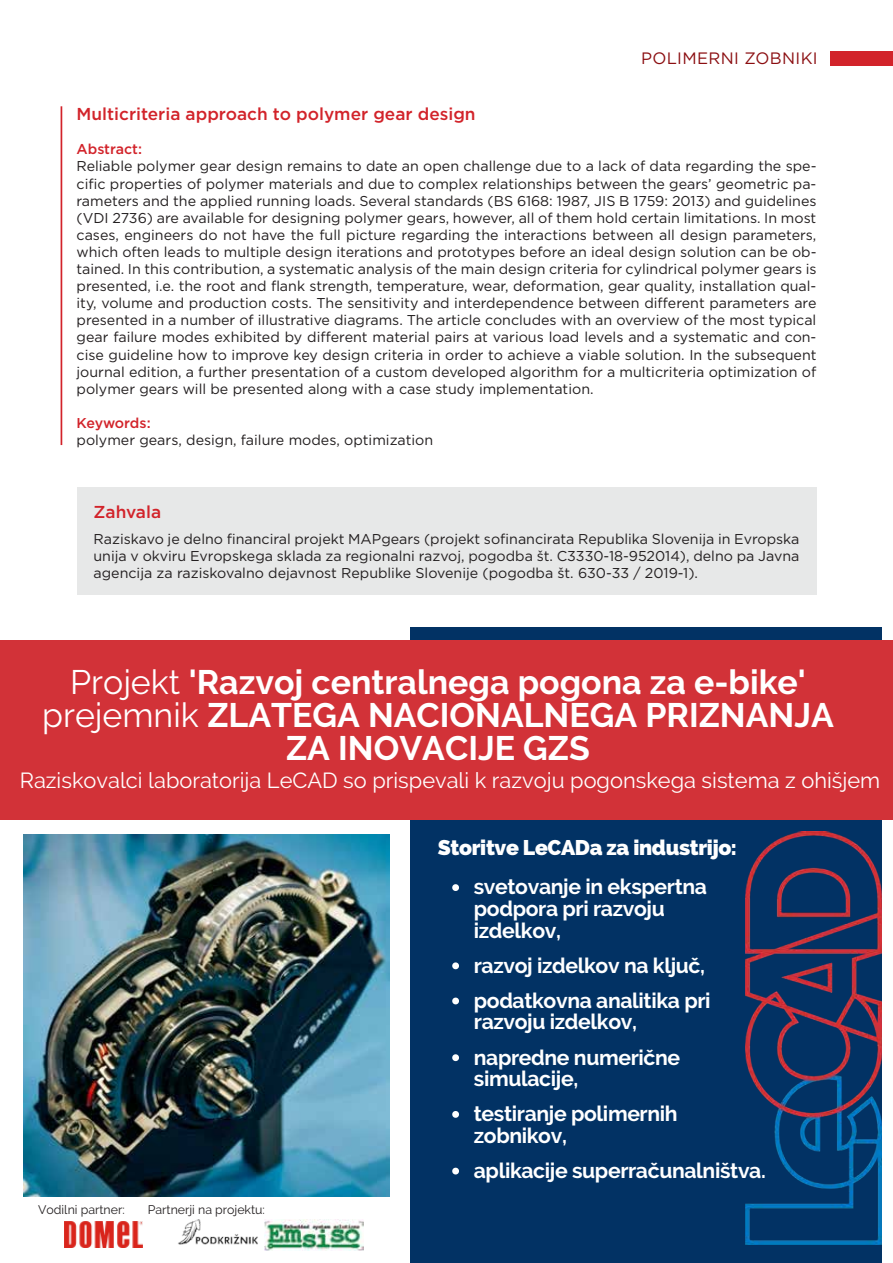
<style>
.page{position:relative;width:893px;height:1263px;background:#fff}
.page>*{position:absolute;margin:0;border:0;box-sizing:border-box;transform-origin:0 0}
.t1{font:700 33.9px/32.8px "Raleway";color:#fff;text-align:center}
.t2{font:21.75px "Raleway";color:#fff}
.t3{font:700 21.15px/35.1px "Raleway";letter-spacing:-.015em;color:#fff}
.t4{font:800 21.15px "Raleway";letter-spacing:-.015em;color:#fff}
.t5{font:500 17.25px "Gotham";color:#d2232a}
.t6{font:16.5px "Gotham";letter-spacing:.02em;color:#8b0e11}
.t7{font:14.25px/17.1px "Gotham";color:#231f20;text-align:justify}
.t8{font:500 14.25px "Gotham";letter-spacing:-.005em;color:#d2232a}
.t9{font:12.3px "Raleway";color:#231f20}
.s1{font-weight:400}
</style>
<div class="page">
<div style="left:831px;top:51px;width:62px;height:14px;background:#d2232a"></div>
<hr style="left:61px;top:106px;width:1px;height:339px;background:#d2232a">
<div style="left:77px;top:488px;width:739px;height:107px;background:#e7e8e8"></div>
<div style="left:410px;top:627px;width:472px;height:636px;background:#023264"></div>
<img style="left:746px;top:832px;width:136px;height:413px">
<img style="left:23px;top:835px;width:366px;height:362px">
<div style="left:0;top:640px;width:893px;height:179px;background:#d23238"></div>
<img style="left:178px;top:1219px;width:87px;height:29px">
<img style="left:64px;top:1222px;width:78px;height:26px">
<img style="left:265px;top:1219px;width:99px;height:31px">
<svg style="left:452px;top:884px;width:7px;height:7px"></svg>
<svg style="left:452px;top:962px;width:7px;height:7px"></svg>
<svg style="left:452px;top:997px;width:7px;height:7px"></svg>
<svg style="left:452px;top:1054px;width:7px;height:7px"></svg>
<svg style="left:452px;top:1111px;width:7px;height:7px"></svg>
<svg style="left:452px;top:1168px;width:7px;height:6px"></svg>
<p class="t6" style="left:641px;top:48px;width:178px">POLIMERNI ZOBNIKI</p>
<p class="t5" style="left:77px;top:103px;width:401px">Multicriteria approach to polymer gear design</p>
<p class="t8" style="left:77px;top:140px;width:67px">Abstract:</p>
<p class="t7" style="left:77px;top:158px;width:741px">Reliable polymer gear design remains to date an open challenge due to a lack of data regarding the spe&shy;cific properties of polymer materials and due to complex relationships between the gears’ geometric pa&shy;rameters and the applied running loads. Several standards (BS 6168: 1987, JIS B 1759: 2013) and guidelines (VDI 2736) are available for designing polymer gears, however, all of them hold certain limitations. In most cases, engineers do not have the full picture regarding the interactions between all design parameters, which often leads to multiple design iterations and prototypes before an ideal design solution can be ob&shy;tained. In this contribution, a systematic analysis of the main design criteria for cylindrical polymer gears is presented, i.e. the root and flank strength, temperature, wear, deformation, gear quality, installation qual&shy;ity, volume and production costs. The sensitivity and interdependence between different parameters are presented in a number of illustrative diagrams. The article concludes with an overview of the most typical gear failure modes exhibited by different material pairs at various load levels and a systematic and con&shy;cise guideline how to improve key design criteria in order to achieve a viable solution. In the subsequent journal edition, a further presentation of a custom developed algorithm for a multicriteria optimization of polymer gears will be presented along with a case study implementation.</p>
<p class="t8" style="left:77px;top:414px;width:76px">Keywords:</p>
<p class="t7" style="left:77px;top:431px;width:358px">polymer gears, design, failure modes, optimization</p>
<p class="t5" style="left:94px;top:501px;width:69px">Zahvala</p>
<p class="t7" style="left:94px;top:530px;width:707px">Raziskavo je delno financiral projekt MAPgears (projekt sofinancirata Republika Slovenija in Evropska unija v okviru Evropskega sklada za regionalni razvoj, pogodba št. C3330-18-952014), delno pa Javna agencija za raziskovalno dejavnost Republike Slovenije (pogodba št. 630-33 / 2019-1).</p>
<h1 class="t1" style="left:42px;top:666px;width:793px"><span class="s1">Projekt</span> 'Razvoj centralnega pogona za e-bike' <span class="s1">prejemnik</span> ZLATEGA NACIONALNEGA PRIZNANJA<br>ZA INOVACIJE GZS</h1>
<h2 class="t2" style="left:20px;top:768px;width:862px">Raziskovalci laboratorija LeCAD so prispevali k razvoju pogonskega sistema z ohišjem</h2>
<h1 class="t1" style="left:42px;top:674px;width:793px"><span class="s1">Projekt</span> 'Razvoj centralnega pogona za e-bike' <span class="s1">prejemnik</span> ZLATEGA NACIONALNEGA PRIZNANJA<br>ZA INOVACIJE GZS</h1>
<h2 class="t2" style="left:20px;top:776px;width:862px">Raziskovalci laboratorija LeCAD so prispevali k razvoju pogonskega sistema z ohišjem</h2>
<h3 class="t4" style="left:438px;top:835px;width:301px">Storitve LeCADa za industrijo:</h3>
<h3 class="t4" style="left:438px;top:844px;width:301px">Storitve LeCADa za industrijo:</h3>
<p class="t9" style="left:38px;top:1202px;width:88px">Vodilni partner:</p>
<p class="t9" style="left:148px;top:1202px;width:119px">Partnerji na projektu:</p>
<h3 class="t3" style="left:474px;top:876px;width:235px;line-height:21.6px">svetovanje in ekspertna podpora pri razvoju</h3>
<h3 class="t3" style="left:474px;top:948px;width:238px">razvoj izdelkov na ključ, podatkovna analitika pri</h3>
<h3 class="t3" style="left:474px;top:1004px;width:208px">razvoju izdelkov, napredne numerične</h3>
<h3 class="t3" style="left:474px;top:1061px;width:205px">simulacije,<br>testiranje polimernih</h3>
<h3 class="t3" style="left:474px;top:1153px;width:293px">aplikacije superračunalništva.</h3>
<h3 class="t3" style="left:474px;top:885px;width:235px;line-height:21.6px">svetovanje in ekspertna podpora pri razvoju</h3>
<h3 class="t3" style="left:474px;top:956px;width:238px">razvoj izdelkov na ključ, podatkovna analitika pri</h3>
<h3 class="t3" style="left:474px;top:1013px;width:208px">razvoju izdelkov, napredne numerične</h3>
<h3 class="t3" style="left:474px;top:1070px;width:205px">simulacije,<br>testiranje polimernih</h3>
<h3 class="t3" style="left:474px;top:1161px;width:293px">aplikacije superračunalništva.</h3>
<h3 class="t3" style="left:474px;top:912px;width:89px">izdelkov,</h3>
<h3 class="t3" style="left:474px;top:921px;width:89px">izdelkov,</h3>
<h3 class="t3" style="left:474px;top:1118px;width:95px">zobnikov,</h3>
<h3 class="t3" style="left:474px;top:1126px;width:95px">zobnikov,</h3>
</div>
